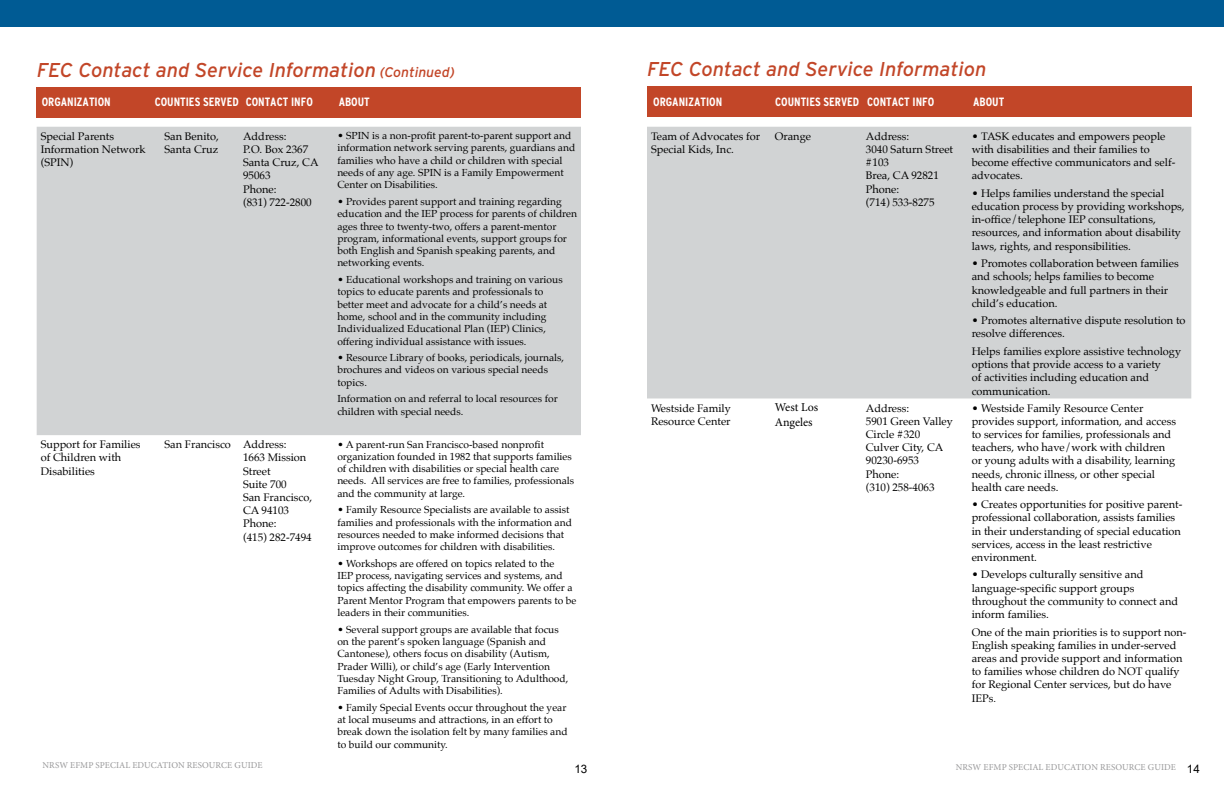
<style>
.page{position:relative;width:1224px;height:792px;background:#fff}
.page>*{position:absolute;margin:0;border:0;box-sizing:border-box;transform-origin:0 0}
.t1{font:italic 20px "Interstate";color:#c24628}
.t2{font:700 condensed 12px "Interstate";color:#fff}
.t3{font:12px/14.4px "Minion Pro";letter-spacing:-.005em;color:#000}
.t4{font:11.6px "Arial";color:#000}
.t5{font:11px/13.2px "Palatino";color:#000}
.t6{font:10.2px/12.3px "Palatino";color:#000}
.t7{font:9px "Minion Pro";letter-spacing:.01em;color:#989899}
.s1{font-size:14px}
.s2{font-size:10.2px}
</style>
<div class="page">
<div style="left:0;top:0;width:1224px;height:27px;background:#005b94"></div>
<div style="left:37px;top:87px;width:544px;height:31px;background:#c24628"></div>
<div style="left:647px;top:87px;width:544px;height:30px;background:#c24628"></div>
<div style="left:37px;top:127px;width:544px;height:308px;background:#d1d3d4"></div>
<div style="left:647px;top:127px;width:544px;height:271px;background:#d1d3d4"></div>
<h1 class="t1" style="left:37px;top:58px;width:420px">FEC Contact and Service Information <span class="s1">(Continued)</span></h1>
<p class="t2" style="left:42px;top:95px;width:71px">ORGANIZATION</p>
<p class="t2" style="left:155px;top:95px;width:160px">COUNTIES SERVED CONTACT INFO</p>
<p class="t2" style="left:339px;top:95px;width:33px">ABOUT</p>
<p class="t5" style="left:41px;top:129px;width:106px">Special Parents<br>Information Network (SPIN)</p>
<p class="t5" style="left:165px;top:129px;width:56px">San Benito,<br>Santa Cruz</p>
<p class="t5" style="left:243px;top:129px;width:77px">Address:<br>P.O. Box 2367<br>Santa Cruz, CA<br>95063<br>Phone:<br>(831) 722-2800</p>
<p class="t6" style="left:337px;top:129px;width:239px">• SPIN is a non-profit parent-to-parent support and information network serving parents, guardians and families who have a child or children with special needs of any age. SPIN is a Family Empowerment Center on Disabilities.</p>
<p class="t6" style="left:337px;top:195px;width:241px">• Provides parent support and training regarding education and the IEP process for parents of children ages three to twenty-two, offers a parent-mentor program, informational events, support groups for both English and Spanish speaking parents, and networking events.</p>
<p class="t6" style="left:337px;top:273px;width:227px">• Educational workshops and training on various topics to educate parents and professionals to better meet and advocate for a child’s needs at home, school and in the community including Individualized Educational Plan (IEP) Clinics, offering individual assistance with issues.</p>
<p class="t6" style="left:337px;top:351px;width:228px">• Resource Library of books, periodicals, journals, brochures and videos on various special needs topics.</p>
<p class="t6" style="left:337px;top:393px;width:222px">Information on and referral to local resources for children with special needs.</p>
<p class="t5" style="left:41px;top:438px;width:101px">Support for Families of Children with<br>Disabilities</p>
<p class="t5" style="left:243px;top:438px;width:71px;text-indent:-79px">San Francisco Address:<br>1663 Mission<br>Street<br>Suite 700<br>San Francisco,<br>CA 94103<br>Phone:<br>(415) 282-7494</p>
<p class="t6" style="left:337px;top:438px;width:238px">• A parent-run San Francisco-based nonprofit organization founded in 1982 that supports families of children with disabilities or special health care needs. All services are free to families, professionals and the community at large.</p>
<p class="t6" style="left:337px;top:504px;width:236px">• Family Resource Specialists are available to assist families and professionals with the information and resources needed to make informed decisions that improve outcomes for children with disabilities.</p>
<p class="t6" style="left:337px;top:557px;width:241px">• Workshops are offered on topics related to the<br>IEP process, navigating services and systems, and topics affecting the disability community. We offer a Parent Mentor Program that empowers parents to be leaders in their communities.</p>
<p class="t6" style="left:337px;top:623px;width:233px">• Several support groups are available that focus on the parent’s spoken language (Spanish and Cantonese), others focus on disability (Autism, Prader Willi), or child’s age (Early Intervention Tuesday Night Group, Transitioning to Adulthood, Families of Adults with Disabilities).</p>
<p class="t6" style="left:337px;top:701px;width:232px">• Family Special Events occur throughout the year at local museums and attractions, in an effort to break down the isolation felt by many families and to build our community.</p>
<h1 class="t1" style="left:647px;top:58px;width:341px">FEC Contact and Service Information</h1>
<p class="t2" style="left:653px;top:95px;width:71px">ORGANIZATION</p>
<p class="t2" style="left:775px;top:95px;width:161px">COUNTIES SERVED CONTACT INFO</p>
<p class="t2" style="left:973px;top:95px;width:33px">ABOUT</p>
<p class="t5" style="left:651px;top:129px;width:111px">Team of Advocates for<br>Special Kids, Inc.</p>
<p class="t5" style="left:775px;top:129px;width:38px">Orange</p>
<p class="t5" style="left:866px;top:129px;width:89px">Address:<br>3040 Saturn Street #103<br>Brea, CA 92821<br>Phone:<br>(714) 533-8275</p>
<p class="t5" style="left:972px;top:129px;width:205px">• TASK educates and empowers people with disabilities and their families to become effective communicators and self&shy;advocates.</p>
<p class="t5" style="left:972px;top:186px;width:215px">• Helps families understand the special education process by providing workshops, in-office/telephone IEP consultations, resources, and information about disability laws, rights, and responsibilities.</p>
<p class="t5" style="left:972px;top:257px;width:209px">• Promotes collaboration between families and schools; helps families to become knowledgeable and full partners in their child’s education.</p>
<p class="t5" style="left:972px;top:314px;width:215px">• Promotes alternative dispute resolution to resolve differences.</p>
<p class="t5" style="left:972px;top:345px;width:211px">Helps families explore assistive technology options that provide access to a variety<br>of activities including education and communication.</p>
<p class="t5" style="left:651px;top:401px;width:81px">Westside Family<br>Resource Center</p>
<p class="t3" style="left:775px;top:400px;width:45px">West Los<br>Angeles</p>
<p class="t5" style="left:866px;top:401px;width:89px">Address:<br>5901 Green Valley<br>Circle #320<br>Culver City, CA<br>90230-6953<br>Phone:<br>(310) 258-4063</p>
<p class="t5" style="left:972px;top:401px;width:206px">• Westside Family Resource Center provides support, information, and access to services for families, professionals and teachers, who have/work with children or young adults with a disability, learning needs, chronic illness, or other special health care needs.</p>
<p class="t5" style="left:972px;top:498px;width:212px">• Creates opportunities for positive parent&shy;professional collaboration, assists families in their understanding of special education services, access in the least restrictive environment.</p>
<p class="t5" style="left:972px;top:568px;width:208px">• Develops culturally sensitive and language-specific support groups throughout the community to connect and inform families.</p>
<p class="t5" style="left:972px;top:625px;width:216px">One of the main priorities is to support non-English speaking families in under-served areas and provide support and information to families whose children do NOT qualify for Regional Center services, but do have IEPs<span class="s2">.</span></p>
<p class="t7" style="left:43px;top:759px;width:222px">NRSW EFMP SPECIAL EDUCATION RESOURCE GUIDE</p>
<p class="t7" style="left:956px;top:761px;width:222px">NRSW EFMP SPECIAL EDUCATION RESOURCE GUIDE</p>
<p class="t4" style="left:575px;top:761px;width:14px">13</p>
<p class="t4" style="left:1187px;top:761px;width:14px">14</p>
</div>
